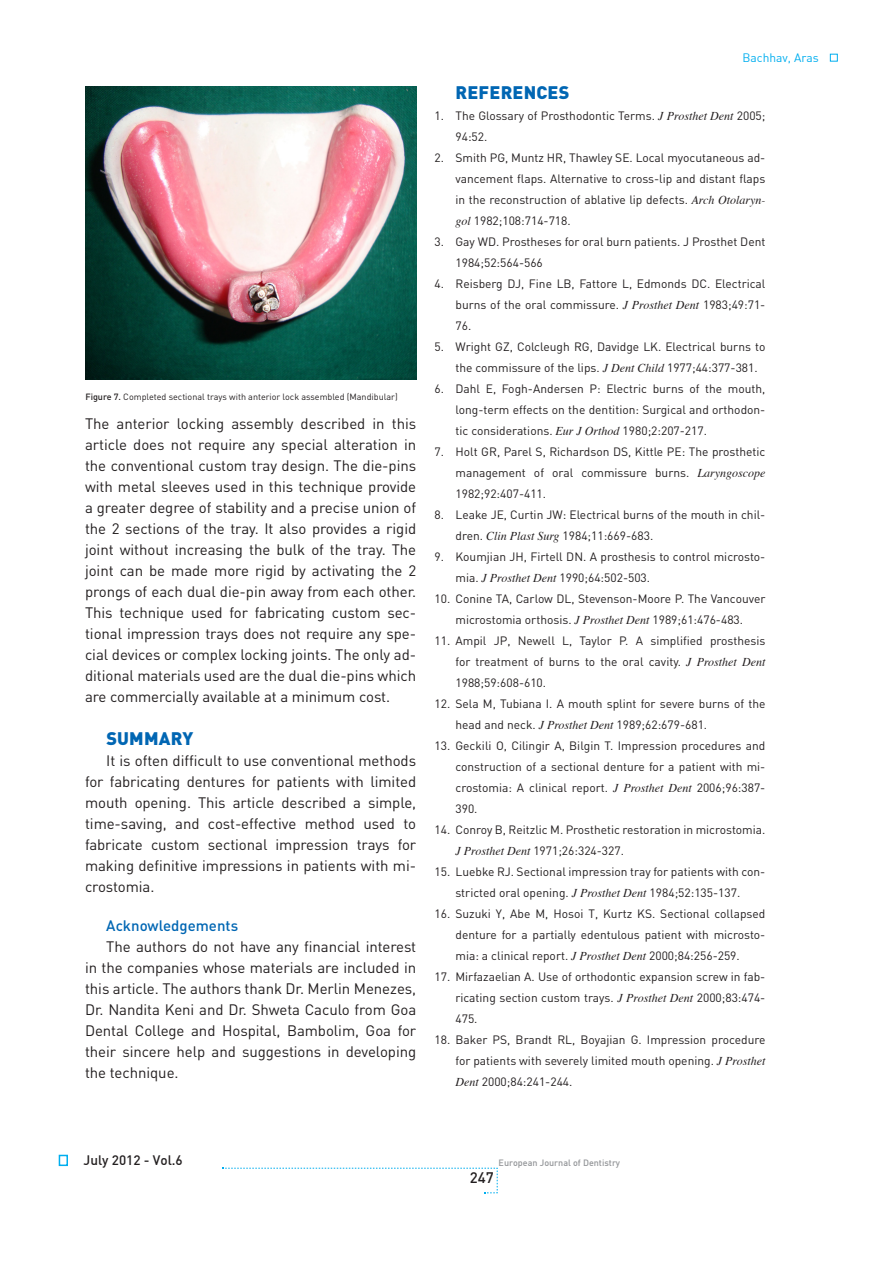
<style>
.page{position:relative;width:893px;height:1263px;background:#fff}
.page>*{position:absolute;margin:0;border:0;box-sizing:border-box;transform-origin:0 0}
.ara_baslık{font:900 18px "DIN Pro";letter-spacing:.01em;color:#0166b3}
.t1{font:15px/21px "DIN Pro";letter-spacing:-.005em;color:#231f20;text-align:justify}
.ALT_BASLİK{font:500 15px "DIN Pro";color:#0166b3}
.t2{font:15px "Din B Medium";color:#231f20}
.t3{font:13.5px "Din B Medium";color:#231f20}
.referanslar{font:12px/21px "DIN Pro";color:#231f20;text-align:justify}
.BASLIK{font:12px "Din B Regular";color:#00aeef}
.t4{font:9px "DIN Pro";color:#231f20}
.t5{font:9px "Din B Medium";color:#939598}
.s1{font-weight:500}
.s2{font-family:"Times";font-style:italic}
</style>
<div class="page">
<div style="left:59px;top:1155px;width:9px;height:11px;border:2px solid #00aeef"></div>
<svg style="left:222px;top:1167px;width:276px;height:26px"></svg>
<div style="left:830px;top:54px;width:8px;height:8px;border:1px solid #00aeef"></div>
<img style="left:85px;top:86px;width:331px;height:294px">
<p class="t4" style="left:85px;top:391px;width:314px"><span class="s1">Figure 7.</span> Completed sectional trays with anterior lock assembled (Mandibular)</p>
<p class="t1" style="left:85px;top:413px;width:333px">The anterior locking assembly described in this article does not require any special alteration in the conventional custom tray design. The die-pins with metal sleeves used in this technique provide a greater degree of stability and a precise union of the 2 sections of the tray. It also provides a rigid joint without increasing the bulk of the tray. The joint can be made more rigid by activating the 2 prongs of each dual die-pin away from each other.<br>This technique used for fabricating custom sec&shy;tional impression trays does not require any spe&shy;cial devices or complex locking joints. The only ad&shy;ditional materials used are the dual die-pins which are commercially available at a minimum cost.</p>
<p class="ara_baslık" style="left:106px;top:726px;width:89px">SUMMARY</p>
<p class="t1" style="left:85px;top:749px;width:333px;text-indent:21px">It is often difficult to use conventional methods for fabricating dentures for patients with limited mouth opening. This article described a simple, time-saving, and cost-effective method used to fabricate custom sectional impression trays for making definitive impressions in patients with mi&shy;crostomia.</p>
<p class="ALT_BASLİK" style="left:106px;top:915px;width:133px">Acknowledgements</p>
<p class="t1" style="left:85px;top:935px;width:333px;text-indent:21px">The authors do not have any financial interest in the companies whose materials are included in this article. The authors thank Dr. Merlin Menezes, Dr. Nandita Keni and Dr. Shweta Caculo from Goa Dental College and Hospital, Bambolim, Goa for their sincere help and suggestions in developing the technique.</p>
<p class="BASLIK" style="left:743px;top:50px;width:78px">Bachhav, Aras</p>
<p class="ara_baslık" style="left:456px;top:80px;width:115px">REFERENCES</p>
<p class="referanslar" style="left:455px;top:104px;width:311px;text-indent:-21px">1. The Glossary of Prosthodontic Terms. <span class="s2">J Prosthet Dent</span> 2005;<br>94:52.</p>
<p class="referanslar" style="left:455px;top:146px;width:311px;text-indent:-21px">2. Smith PG, Muntz HR, Thawley SE. Local myocutaneous ad&shy;vancement flaps. Alternative to cross-lip and distant flaps in the reconstruction of ablative lip defects. <span class="s2">Arch Otolaryn&shy;gol</span> 1982;108:714-718.</p>
<p class="referanslar" style="left:455px;top:230px;width:311px;text-indent:-21px">3. Gay WD. Prostheses for oral burn patients. J Prosthet Dent<br>1984;52:564-566</p>
<p class="referanslar" style="left:455px;top:272px;width:311px;text-indent:-21px">4. Reisberg DJ, Fine LB, Fattore L, Edmonds DC. Electrical burns of the oral commissure. <span class="s2">J Prosthet Dent</span> 1983;49:71- 76.</p>
<p class="referanslar" style="left:455px;top:335px;width:311px;text-indent:-21px">5. Wright GZ, Colcleugh RG, Davidge LK. Electrical burns to the commissure of the lips. <span class="s2">J Dent Child</span> 1977;44:377-381.</p>
<p class="referanslar" style="left:455px;top:377px;width:311px;text-indent:-21px">6. Dahl E, Fogh-Andersen P: Electric burns of the mouth, long-term effects on the dentition: Surgical and orthodon&shy;tic considerations. <span class="s2">Eur J Orthod</span> 1980;2:207-217.</p>
<p class="referanslar" style="left:455px;top:440px;width:311px;text-indent:-21px">7. Holt GR, Parel S, Richardson DS, Kittle PE: The prosthetic management of oral commissure burns. <span class="s2">Laryngoscope </span>1982;92:407-411.</p>
<p class="referanslar" style="left:455px;top:503px;width:311px;text-indent:-21px">8. Leake JE, Curtin JW: Electrical burns of the mouth in chil&shy;dren. <span class="s2">Clin Plast Surg</span> 1984;11:669-683.</p>
<p class="referanslar" style="left:455px;top:545px;width:311px;text-indent:-21px">9. Koumjian JH, Firtell DN. A prosthesis to control microsto&shy;mia. <span class="s2">J Prosthet Dent</span> 1990;64:502-503.</p>
<p class="referanslar" style="left:434px;top:587px;width:332px;text-align:center">10. Conine TA, Carlow DL, Stevenson-Moore P. The Vancouver microstomia orthosis. <span class="s2">J Prosthet Dent</span> 1989;61:476-483.</p>
<p class="referanslar" style="left:455px;top:629px;width:311px;text-indent:-21px">11. Ampil JP, Newell L, Taylor P. A simplified prosthesis for treatment of burns to the oral cavity. <span class="s2">J Prosthet Dent </span>1988;59:608-610.</p>
<p class="referanslar" style="left:455px;top:692px;width:311px;text-indent:-21px">12. Sela M, Tubiana I. A mouth splint for severe burns of the head and neck. <span class="s2">J Prosthet Dent</span> 1989;62:679-681.</p>
<p class="referanslar" style="left:455px;top:734px;width:311px;text-indent:-21px">13. Geckili O, Cilingir A, Bilgin T. Impression procedures and construction of a sectional denture for a patient with mi&shy;crostomia: A clinical report. <span class="s2">J Prosthet Dent</span> 2006;96:387- 390.</p>
<p class="referanslar" style="left:455px;top:818px;width:311px;text-indent:-21px">14. Conroy B, Reitzlic M. Prosthetic restoration in microstomia.<br><span class="s2">J Prosthet Dent</span> 1971;26:324-327.</p>
<p class="referanslar" style="left:434px;top:860px;width:332px;text-align:center">15. Luebke RJ. Sectional impression tray for patients with con&shy;stricted oral opening. <span class="s2">J Prosthet Dent</span> 1984;52:135-137.</p>
<p class="referanslar" style="left:455px;top:902px;width:311px;text-indent:-21px">16. Suzuki Y, Abe M, Hosoi T, Kurtz KS. Sectional collapsed denture for a partially edentulous patient with microsto&shy;mia: a clinical report. <span class="s2">J Prosthet Dent</span> 2000;84:256-259.</p>
<p class="referanslar" style="left:455px;top:965px;width:311px;text-indent:-21px">17. Mirfazaelian A. Use of orthodontic expansion screw in fab&shy;ricating section custom trays. <span class="s2">J Prosthet Dent</span> 2000;83:474- 475.</p>
<p class="referanslar" style="left:455px;top:1028px;width:311px;text-indent:-21px">18. Baker PS, Brandt RL, Boyajian G. Impression procedure for patients with severely limited mouth opening. <span class="s2">J Prosthet Dent</span> 2000;84:241-244.</p>
<p class="t3" style="left:84px;top:1152px;width:101px">July 2012 - Vol.6</p>
<p class="t5" style="left:499px;top:1157px;width:123px">European Journal of Dentistry</p>
<p class="t2" style="left:470px;top:1168px;width:25px">247</p>
</div>
